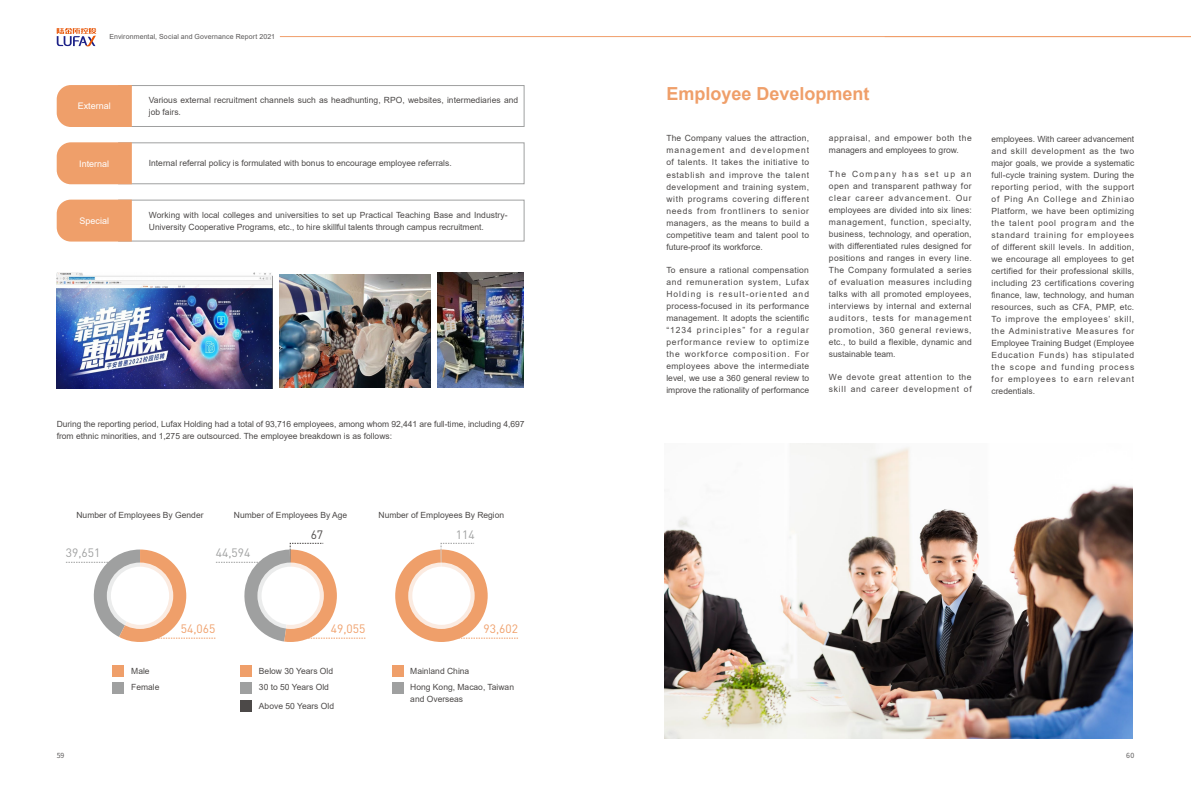
<style>
.page{position:relative;width:1191px;height:808px;background:#fff}
.page>*{position:absolute;margin:0;border:0;box-sizing:border-box;transform-origin:0 0}
.t1{font:700 18px "Arial";color:#ef9f6a}
.t2{font:12px "DIN";color:#ef9f6a}
.t3{font:12px "DIN";color:#9fa0a0}
.t4{font:12px "DIN";color:#4c4948}
.t5{font:9px "Arial";color:#fff}
.t6{font:8.5px/12px "Arial";color:#4c4948}
.t7{font:8.5px/12px "Arial";letter-spacing:.03em;color:#4c4948}
.t8{font:8.5px/12px "Arial";letter-spacing:.085em;color:#4c4948}
.t9{font:7px "Arial";letter-spacing:.015em;color:#595757}
.t10{font:7px "Source Han Sans CN";color:#595757}
</style>
<div class="page">
<hr style="left:280px;top:36px;width:911px;height:1px;background:#f09e6b">
<svg style="left:57px;top:28px;width:39px;height:19px"></svg>
<div style="left:118px;top:85px;width:406px;height:42px;border:1px solid #9fa0a0"></div>
<div style="left:118px;top:142px;width:406px;height:42px;border:1px solid #9fa0a0"></div>
<div style="left:118px;top:200px;width:406px;height:42px;border:1px solid #9fa0a0"></div>
<img style="left:57px;top:273px;width:216px;height:115px">
<img style="left:280px;top:274px;width:150px;height:113px">
<img style="left:438px;top:272px;width:86px;height:115px">
<div style="left:113px;top:665px;width:11px;height:12px;background:#ef9f6a"></div>
<div style="left:113px;top:682px;width:11px;height:11px;background:#9fa0a0"></div>
<div style="left:392px;top:665px;width:11px;height:12px;background:#ef9f6a"></div>
<div style="left:392px;top:682px;width:11px;height:11px;background:#9fa0a0"></div>
<div style="left:240px;top:665px;width:12px;height:12px;background:#ef9f6a"></div>
<div style="left:240px;top:682px;width:12px;height:11px;background:#9fa0a0"></div>
<div style="left:240px;top:700px;width:12px;height:11px;background:#4c4948"></div>
<svg style="left:460px;top:638px;width:58px;height:1px"></svg>
<svg style="left:66px;top:543px;width:299px;height:99px"></svg>
<svg style="left:440px;top:543px;width:34px;height:6px"></svg>
<div style="left:395px;top:549px;width:93px;height:93px;background:#ef9f6a;border-radius:46px"></div>
<svg style="left:408px;top:562px;width:66px;height:67px"></svg>
<div style="left:412px;top:567px;width:58px;height:58px;background:#fff;border-radius:50%"></div>
<div style="left:57px;top:85px;width:75px;height:42px;background:#ef9f6a"></div>
<div style="left:57px;top:142px;width:75px;height:42px;background:#ef9f6a"></div>
<div style="left:57px;top:200px;width:75px;height:42px;background:#ef9f6a"></div>
<img style="left:665px;top:444px;width:467px;height:294px">
<p class="t9" style="left:109px;top:32px;width:167px">Environmental, Social and Governance Report 2021</p>
<p class="t5" style="left:78px;top:100px;width:35px">External</p>
<p class="t5" style="left:79px;top:157px;width:32px">Internal</p>
<p class="t5" style="left:79px;top:214px;width:31px">Special</p>
<p class="t6" style="left:149px;top:94px;width:371px">Various external recruitment channels such as headhunting, RPO, websites, intermediaries and job fairs.</p>
<p class="t6" style="left:149px;top:157px;width:304px">Internal referral policy is formulated with bonus to encourage employee referrals.</p>
<p class="t6" style="left:149px;top:209px;width:360px">Working with local colleges and universities to set up Practical Teaching Base and Industry-<br>University Cooperative Programs, etc., to hire skillful talents through campus recruitment.</p>
<p class="t6" style="left:57px;top:418px;width:469px">During the reporting period, Lufax Holding had a total of 93,716 employees, among whom 92,441 are full-time, including 4,697 from ethnic minorities, and 1,275 are outsourced. The employee breakdown is as follows:</p>
<p class="t6" style="left:76px;top:508px;width:129px">Number of Employees By Gender</p>
<p class="t6" style="left:234px;top:508px;width:115px">Number of Employees By Age</p>
<p class="t6" style="left:378px;top:508px;width:127px">Number of Employees By Region</p>
<h2 class="t3" style="left:66px;top:545px;width:36px">39,651</h2>
<h2 class="t3" style="left:216px;top:545px;width:36px">44,594</h2>
<h2 class="t2" style="left:181px;top:621px;width:36px">54,065</h2>
<h2 class="t4" style="left:311px;top:527px;width:14px">67</h2>
<h2 class="t3" style="left:456px;top:527px;width:20px">114</h2>
<h2 class="t2" style="left:331px;top:621px;width:36px">49,055</h2>
<h2 class="t2" style="left:483px;top:621px;width:36px">93,602</h2>
<p class="t6" style="left:259px;top:662px;width:76px;line-height:16.6px">Below 30 Years Old<br>30 to 50 Years Old</p>
<p class="t6" style="left:259px;top:699px;width:77px">Above 50 Years Old</p>
<p class="t6" style="left:131px;top:662px;width:30px;line-height:16.6px">Male<br>Female</p>
<p class="t6" style="left:410px;top:662px;width:105px;line-height:16.6px">Mainland China<br>Hong Kong, Macao, Taiwan</p>
<p class="t6" style="left:410px;top:693px;width:54px">and Overseas</p>
<h1 class="t1" style="left:666px;top:81px;width:205px">Employee Development</h1>
<p class="t7" style="left:829px;top:132px;width:144px">appraisal, and empower both the managers and employees to grow.</p>
<p class="t6" style="left:829px;top:168px;width:144px;text-align:justify">The Company has set up an open and transparent pathway for clear career advancement. Our employees are divided into six lines: management, function, specialty, business, technology, and operation, with differentiated rules designed for positions and ranges in every line.<br>The Company formulated a series of evaluation measures including talks with all promoted employees, interviews by internal and external auditors, tests for management promotion, 360 general reviews, etc., to build a flexible, dynamic and sustainable team.</p>
<p class="t8" style="left:829px;top:371px;width:144px">We devote great attention to the skill and career development of</p>
<p class="t6" style="left:666px;top:132px;width:144px;text-align:justify">The Company values the attraction, management and development of talents. It takes the initiative to establish and improve the talent development and training system, with programs covering different needs from frontliners to senior managers, as the means to build a competitive team and talent pool to future-proof its workforce.</p>
<p class="t6" style="left:666px;top:264px;width:144px;text-align:justify">To ensure a rational compensation and remuneration system, Lufax Holding is result-oriented and process-focused in its performance management. It adopts the scientific “1234 principles” for a regular performance review to optimize the workforce composition. For employees above the intermediate level, we use a 360 general review to improve the rationality of performance</p>
<p class="t6" style="left:991px;top:132px;width:144px;text-align:justify">employees. With career advancement and skill development as the two major goals, we provide a systematic full-cycle training system. During the reporting period, with the support of Ping An College and Zhiniao Platform, we have been optimizing the talent pool program and the standard training for employees of different skill levels. In addition, we encourage all employees to get certified for their professional skills, including 23 certifications covering finance, law, technology, and human resources, such as CFA, PMP, etc.<br>To improve the employees’ skill, the Administrative Measures for Employee Training Budget (Employee Education Funds) has stipulated the scope and funding process for employees to earn relevant credentials.</p>
<p class="t10" style="left:57px;top:752px;width:9px">59</p>
<p class="t10" style="left:1126px;top:752px;width:9px">60</p>
</div>
